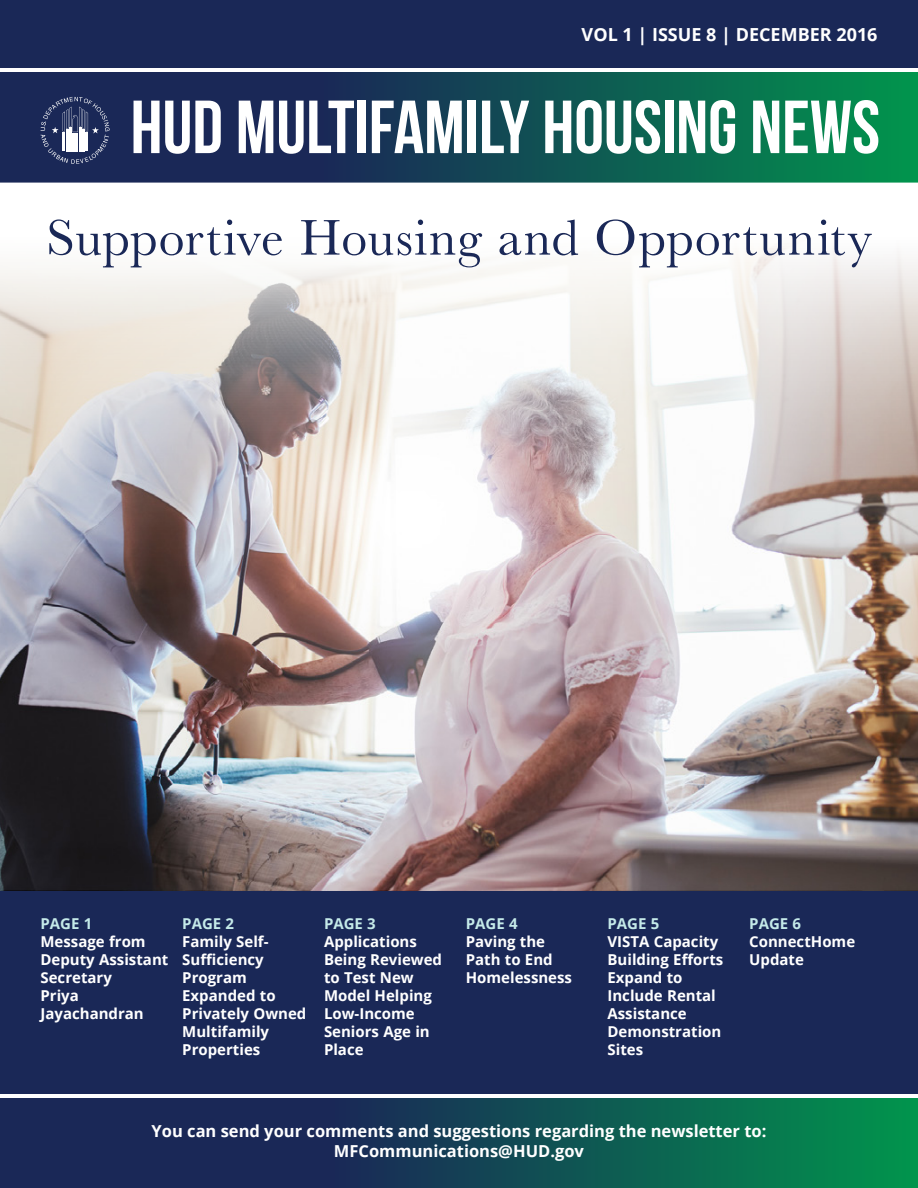
<style>
.page{position:relative;width:918px;height:1188px;background:#fff}
.page>*{position:absolute;margin:0;border:0;box-sizing:border-box;transform-origin:0 0}
.t1{font:700 75px "Bebas Neue";color:#fff}
.t2{font:52.05px "Baskerville MT Std";letter-spacing:.015em;color:#1a2857}
.t3{font:700 18px "Open Sans";color:#fff}
.t4{font:700 16.5px/19.5px "Open Sans";color:#fff;text-align:center}
.t5{font:700 15px/18px "Open Sans";color:#fff}
.t6{font:700 15px "Open Sans";color:#c5eae9}
</style>
<div class="page">
<img style="left:0;top:246px;width:918px;height:645px">
<svg style="left:0;top:72px;width:918px;height:111px;background:#124d54"></svg>
<div style="left:0;top:0;width:918px;height:68px;background:#1a2857"></div>
<svg style="left:0;top:1098px;width:918px;height:90px;background:#114a53"></svg>
<div style="left:0;top:891px;width:918px;height:203px;background:#1a2857"></div>
<svg style="left:41px;top:97px;width:69px;height:67px;background:#455177"></svg>
<p class="t3" style="left:582px;top:21px;width:297px">VOL 1 | ISSUE 8 | DECEMBER 2016</p>
<h1 class="t1" style="left:131px;top:86px;width:751px">HUD MULTIFAMILY HOUSING NEWS</h1>
<h2 class="t2" style="left:46px;top:208px;width:827px">Supportive Housing and Opportunity</h2>
<p class="t6" style="left:40px;top:913px;width:53px">PAGE 1</p>
<p class="t5" style="left:40px;top:933px;width:129px">Message from<br>Deputy Assistant<br>Secretary<br>Priya<br>Jayachandran</p>
<p class="t6" style="left:182px;top:913px;width:53px">PAGE 2</p>
<p class="t5" style="left:182px;top:933px;width:126px">Family Self-<br>Sufficiency<br>Program<br>Expanded to<br>Privately Owned<br>Multifamily<br>Properties</p>
<p class="t6" style="left:324px;top:913px;width:53px">PAGE 3</p>
<p class="t5" style="left:324px;top:933px;width:120px">Applications<br>Being Reviewed to Test New<br>Model Helping<br>Low-Income<br>Seniors Age in<br>Place</p>
<p class="t6" style="left:466px;top:913px;width:53px">PAGE 4</p>
<p class="t5" style="left:466px;top:933px;width:108px">Paving the<br>Path to End<br>Homelessness</p>
<p class="t6" style="left:608px;top:913px;width:53px">PAGE 5</p>
<p class="t5" style="left:608px;top:933px;width:117px">VISTA Capacity<br>Building Efforts<br>Expand to<br>Include Rental<br>Assistance<br>Demonstration<br>Sites</p>
<p class="t6" style="left:749px;top:913px;width:53px">PAGE 6</p>
<p class="t5" style="left:749px;top:933px;width:107px">ConnectHome<br>Update</p>
<p class="t4" style="left:152px;top:1121px;width:616px">You can send your comments and suggestions regarding the newsletter to:<br>MFCommunications@HUD.gov</p>
</div>
